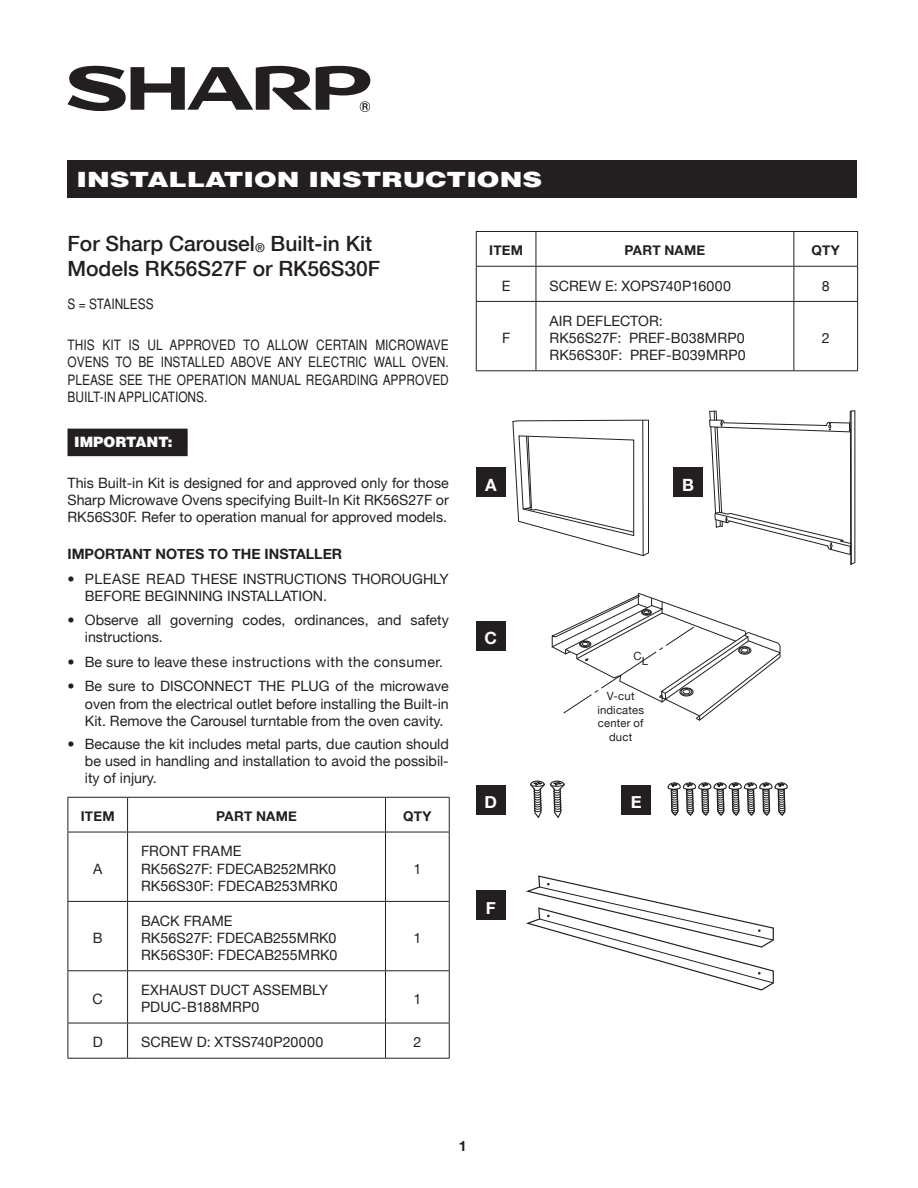
<style>
.page{position:relative;width:918px;height:1188px;background:#fff}
.page>*{position:absolute;margin:0;border:0;box-sizing:border-box;transform-origin:0 0}
.t1{font:500 21px/25.2px "Helvetica Neue";color:#231f20}
.t2{font:900 21px "Helvetica";color:#fff;scale:1.3 1}
.t3{font:700 16.95px "Helvetica Neue";color:#fff}
.t4{font:14.25px/17.1px "Helvetica Neue";color:#231f20}
.t5{font:condensed 14.25px/17.1px "Helvetica";color:#231f20;text-align:justify}
.t6{font:14.25px "Helvetica Neue";letter-spacing:.03em;color:#231f20}
.t7{font:700 14.25px "Helvetica Neue";color:#231f20}
.t8{font:900 14.25px "Helvetica";color:#fff}
.t9{font:700 13.5px "Helvetica Neue";letter-spacing:.015em;color:#231f20}
.t10{font:11.25px/13.5px "Helvetica Neue";letter-spacing:.015em;color:#231f20;text-align:center}
.s1{font-size:12.3px}
</style>
<div class="page">
<div style="left:68px;top:429px;width:119px;height:26px;background:#231f20"></div>
<hr style="left:68px;top:429px;width:120px;height:1px;background:#231f20">
<hr style="left:186px;top:430px;width:2px;height:25px;background:#231f20">
<hr style="left:68px;top:455px;width:120px;height:1px;background:#231f20">
<hr style="left:68px;top:797px;width:60px;height:1px;background:#231f20">
<hr style="left:68px;top:798px;width:1px;height:34px;background:#231f20">
<hr style="left:128px;top:797px;width:257px;height:1px;background:#231f20">
<hr style="left:127px;top:798px;width:1px;height:34px;background:#231f20">
<hr style="left:385px;top:797px;width:65px;height:1px;background:#231f20">
<hr style="left:385px;top:798px;width:1px;height:34px;background:#231f20">
<hr style="left:449px;top:798px;width:1px;height:34px;background:#231f20">
<hr style="left:68px;top:832px;width:60px;height:1px;background:#231f20">
<hr style="left:68px;top:832px;width:1px;height:69px;background:#231f20">
<hr style="left:128px;top:832px;width:257px;height:1px;background:#231f20">
<hr style="left:127px;top:832px;width:1px;height:69px;background:#231f20">
<hr style="left:385px;top:832px;width:65px;height:1px;background:#231f20">
<hr style="left:385px;top:832px;width:1px;height:69px;background:#231f20">
<hr style="left:449px;top:832px;width:1px;height:69px;background:#231f20">
<hr style="left:68px;top:901px;width:60px;height:1px;background:#231f20">
<hr style="left:68px;top:902px;width:1px;height:68px;background:#231f20">
<hr style="left:128px;top:901px;width:257px;height:1px;background:#231f20">
<hr style="left:127px;top:902px;width:1px;height:68px;background:#231f20">
<hr style="left:385px;top:901px;width:65px;height:1px;background:#231f20">
<hr style="left:385px;top:902px;width:1px;height:68px;background:#231f20">
<hr style="left:449px;top:902px;width:1px;height:68px;background:#231f20">
<hr style="left:68px;top:970px;width:60px;height:1px;background:#231f20">
<hr style="left:68px;top:971px;width:1px;height:52px;background:#231f20">
<hr style="left:128px;top:970px;width:257px;height:1px;background:#231f20">
<hr style="left:127px;top:971px;width:1px;height:52px;background:#231f20">
<hr style="left:385px;top:970px;width:65px;height:1px;background:#231f20">
<hr style="left:385px;top:971px;width:1px;height:52px;background:#231f20">
<hr style="left:449px;top:971px;width:1px;height:52px;background:#231f20">
<hr style="left:68px;top:1023px;width:60px;height:1px;background:#231f20">
<hr style="left:68px;top:1023px;width:1px;height:35px;background:#231f20">
<hr style="left:128px;top:1023px;width:257px;height:1px;background:#231f20">
<hr style="left:127px;top:1023px;width:1px;height:35px;background:#231f20">
<hr style="left:385px;top:1023px;width:65px;height:1px;background:#231f20">
<hr style="left:385px;top:1023px;width:1px;height:35px;background:#231f20">
<hr style="left:449px;top:1023px;width:1px;height:35px;background:#231f20">
<hr style="left:68px;top:1058px;width:60px;height:1px;background:#231f20">
<hr style="left:128px;top:1058px;width:257px;height:1px;background:#231f20">
<hr style="left:385px;top:1058px;width:65px;height:1px;background:#231f20">
<svg style="left:68px;top:66px;width:303px;height:46px"></svg>
<div style="left:68px;top:160px;width:789px;height:38px;background:#231f20"></div>
<svg style="left:512px;top:420px;width:137px;height:136px"></svg>
<hr style="left:643px;top:420px;width:1px;height:136px;background:#231f20">
<svg style="left:709px;top:410px;width:147px;height:155px"></svg>
<hr style="left:851px;top:411px;width:1px;height:153px;background:#231f20">
<div style="left:476px;top:467px;width:30px;height:30px;background:#231f20"></div>
<div style="left:673px;top:467px;width:30px;height:30px;background:#231f20"></div>
<div style="left:476px;top:785px;width:30px;height:30px;background:#231f20"></div>
<div style="left:476px;top:890px;width:30px;height:30px;background:#231f20"></div>
<div style="left:476px;top:621px;width:30px;height:30px;background:#231f20"></div>
<div style="left:622px;top:785px;width:29px;height:30px;background:#231f20"></div>
<svg style="left:551px;top:592px;width:230px;height:129px"></svg>
<svg style="left:530px;top:780px;width:35px;height:39px"></svg>
<svg style="left:667px;top:782px;width:121px;height:34px"></svg>
<svg style="left:526px;top:875px;width:248px;height:116px"></svg>
<hr style="left:476px;top:231px;width:60px;height:1px;background:#231f20">
<hr style="left:476px;top:232px;width:1px;height:34px;background:#231f20">
<hr style="left:536px;top:231px;width:258px;height:1px;background:#231f20">
<hr style="left:536px;top:232px;width:1px;height:34px;background:#231f20">
<hr style="left:794px;top:231px;width:64px;height:1px;background:#231f20">
<hr style="left:793px;top:232px;width:1px;height:34px;background:#231f20">
<hr style="left:857px;top:232px;width:1px;height:34px;background:#231f20">
<hr style="left:476px;top:266px;width:60px;height:1px;background:#231f20">
<hr style="left:536px;top:266px;width:258px;height:1px;background:#231f20">
<hr style="left:794px;top:266px;width:64px;height:1px;background:#231f20">
<hr style="left:476px;top:267px;width:1px;height:34px;background:#231f20">
<hr style="left:536px;top:267px;width:1px;height:34px;background:#231f20">
<hr style="left:793px;top:267px;width:1px;height:34px;background:#231f20">
<hr style="left:857px;top:267px;width:1px;height:34px;background:#231f20">
<hr style="left:476px;top:301px;width:60px;height:1px;background:#231f20">
<hr style="left:476px;top:302px;width:1px;height:68px;background:#231f20">
<hr style="left:536px;top:301px;width:258px;height:1px;background:#231f20">
<hr style="left:536px;top:302px;width:1px;height:68px;background:#231f20">
<hr style="left:794px;top:301px;width:64px;height:1px;background:#231f20">
<hr style="left:793px;top:302px;width:1px;height:68px;background:#231f20">
<hr style="left:857px;top:302px;width:1px;height:68px;background:#231f20">
<hr style="left:476px;top:370px;width:60px;height:1px;background:#231f20">
<hr style="left:536px;top:370px;width:258px;height:1px;background:#231f20">
<hr style="left:794px;top:370px;width:64px;height:1px;background:#231f20">
<h1 class="t2" style="left:77px;top:166px;width:360px">INSTALLATION INSTRUCTIONS</h1>
<h1 class="t1" style="left:68px;top:231px;width:314px">For Sharp Carousel<span class="s1">®</span> Built-in Kit<br>Models RK56S27F or RK56S30F</h1>
<p class="t5" style="left:68px;top:295px;width:88px">S = STAINLESS</p>
<p class="t5" style="left:68px;top:337px;width:383px">THIS KIT IS UL APPROVED TO ALLOW CERTAIN MICROWAVE OVENS TO BE INSTALLED ABOVE ANY ELECTRIC WALL OVEN.<br>PLEASE SEE THE OPERATION MANUAL REGARDING APPROVED BUILT-IN APPLICATIONS.</p>
<p class="t8" style="left:74px;top:433px;width:100px">IMPORTANT:</p>
<p class="t4" style="left:67px;top:474px;width:383px;text-align:justify">This Built-in Kit is designed for and approved only for those Sharp Microwave Ovens specifying Built-In Kit RK56S27F or RK56S30F. Refer to operation manual for approved models.</p>
<p class="t7" style="left:67px;top:545px;width:276px">IMPORTANT NOTES TO THE INSTALLER</p>
<p class="t4" style="left:85px;top:570px;width:365px;text-indent:-17px">• PLEASE READ THESE INSTRUCTIONS THOROUGHLY<br>BEFORE BEGINNING INSTALLATION.</p>
<p class="t4" style="left:85px;top:611px;width:365px;text-indent:-17px">• Observe all governing codes, ordinances, and safety instructions.</p>
<p class="t6" style="left:67px;top:653px;width:377px">• Be sure to leave these instructions with the consumer.</p>
<p class="t4" style="left:85px;top:678px;width:365px;text-align:justify;text-indent:-17px">• Be sure to DISCONNECT THE PLUG of the microwave oven from the electrical outlet before installing the Built-in Kit. Remove the Carousel turntable from the oven cavity.</p>
<p class="t4" style="left:85px;top:735px;width:365px;text-align:justify;text-indent:-17px">• Because the kit includes metal parts, due caution should be used in handling and installation to avoid the possibil&shy;ity of injury.</p>
<p class="t9" style="left:81px;top:808px;width:35px">ITEM</p>
<p class="t9" style="left:216px;top:808px;width:82px">PART NAME</p>
<p class="t9" style="left:403px;top:808px;width:30px">QTY</p>
<p class="t4" style="left:93px;top:860px;width:11px">A</p>
<p class="t4" style="left:93px;top:929px;width:11px">B</p>
<p class="t4" style="left:141px;top:843px;width:198px">FRONT FRAME<br>RK56S27F: FDECAB252MRK0<br>RK56S30F: FDECAB253MRK0</p>
<p class="t4" style="left:141px;top:912px;width:198px">BACK FRAME<br>RK56S27F: FDECAB255MRK0<br>RK56S30F: FDECAB255MRK0</p>
<p class="t4" style="left:413px;top:860px;width:9px">1</p>
<p class="t4" style="left:413px;top:929px;width:9px">1</p>
<p class="t4" style="left:93px;top:990px;width:12px">C</p>
<p class="t4" style="left:141px;top:981px;width:189px">EXHAUST DUCT ASSEMBLY<br>PDUC-B188MRP0</p>
<p class="t4" style="left:413px;top:990px;width:9px">1</p>
<p class="t4" style="left:93px;top:1034px;width:12px">D</p>
<p class="t4" style="left:141px;top:1034px;width:184px">SCREW D: XTSS740P20000</p>
<p class="t4" style="left:413px;top:1034px;width:9px">2</p>
<p class="t9" style="left:489px;top:242px;width:35px">ITEM</p>
<p class="t9" style="left:624px;top:242px;width:82px">PART NAME</p>
<p class="t9" style="left:812px;top:242px;width:30px">QTY</p>
<p class="t4" style="left:502px;top:277px;width:10px">E</p>
<p class="t4" style="left:549px;top:277px;width:183px">SCREW E: XOPS740P16000</p>
<p class="t4" style="left:822px;top:277px;width:9px">8</p>
<p class="t4" style="left:502px;top:329px;width:10px">F</p>
<p class="t4" style="left:549px;top:312px;width:198px">AIR DEFLECTOR:<br>RK56S27F: PREF-B038MRP0<br>RK56S30F: PREF-B039MRP0</p>
<p class="t3" style="left:485px;top:474px;width:13px">A</p>
<p class="t3" style="left:682px;top:474px;width:13px">B</p>
<p class="t3" style="left:485px;top:628px;width:14px">C</p>
<p class="t3" style="left:485px;top:792px;width:14px">D</p>
<p class="t3" style="left:486px;top:897px;width:12px">F</p>
<p class="t10" style="left:634px;top:652px;width:16px">CL</p>
<p class="t10" style="left:597px;top:689px;width:48px">V-cut indicates center of duct</p>
<p class="t3" style="left:631px;top:792px;width:12px">E</p>
<p class="t4" style="left:822px;top:329px;width:9px">2</p>
<p class="t7" style="left:459px;top:1137px;width:9px">1</p>
</div>
